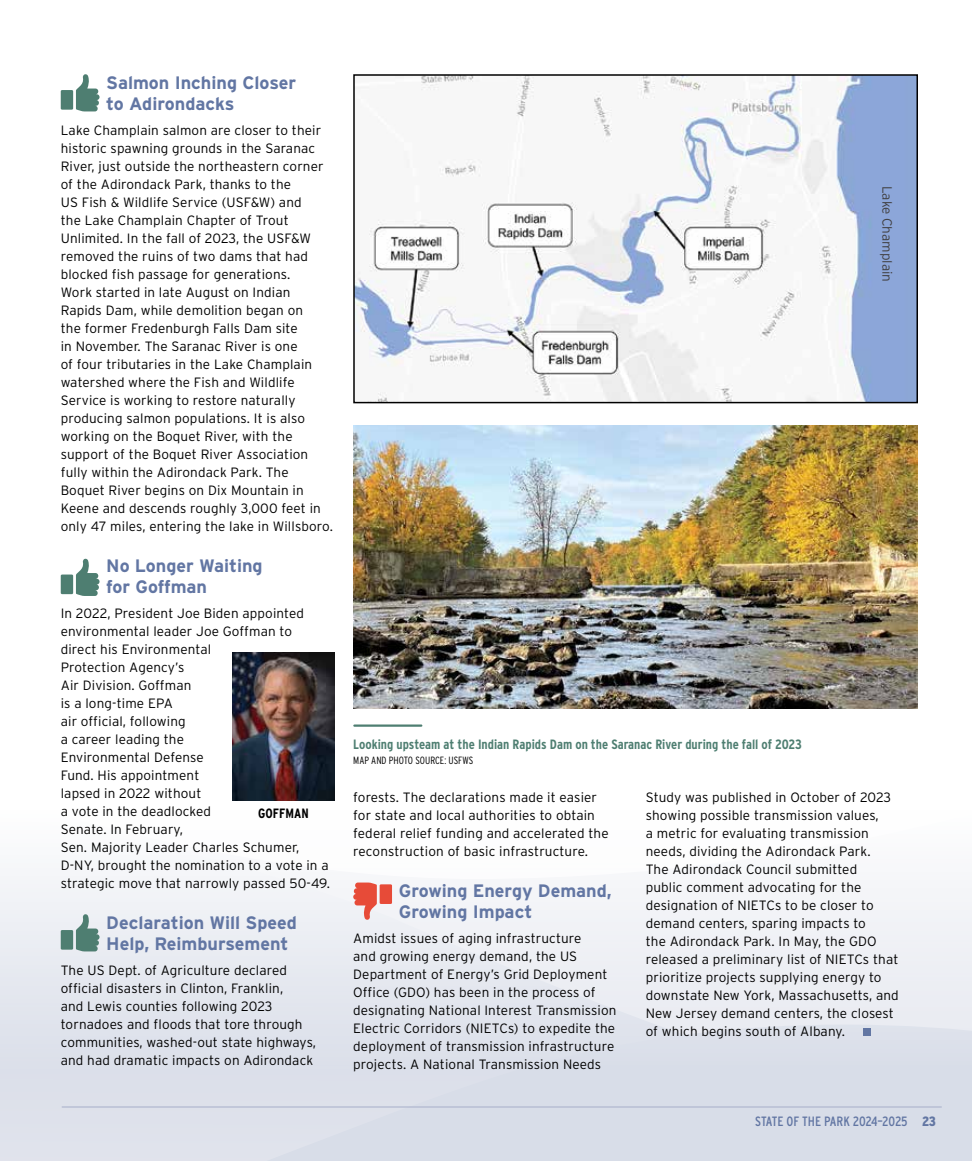
<style>
.page{position:relative;width:972px;height:1161px;background:#fff}
.page>*{position:absolute;margin:0;border:0;box-sizing:border-box;transform-origin:0 0}
.t1{font:700 18px/21px "Interstate";color:#6276a3}
.t2{font:300 13.5px/18px "Interstate";letter-spacing:.01em;color:#000}
.t3{font:700 13.5px "Interstate Condensed";color:#4e7e71}
.t4{font:13.5px "Interstate Condensed";letter-spacing:-.015em;color:#6276a3}
.t5{font:300 13.5px "Interstate";color:#414042}
.t6{font:700 13.5px "Interstate Condensed";color:#000}
.t7{font:300 10.5px "Interstate Condensed";color:#000}
.s1{font-weight:900}
</style>
<div class="page">
<svg style="left:0;top:634px;width:423px;height:527px"></svg>
<svg style="left:0;top:810px;width:972px;height:321px"></svg>
<div style="left:197px;top:1025px;width:775px;height:136px;background:#d8dde8"></div>
<hr style="left:62px;top:1107px;width:880px;height:1px;background:#a7aec9">
<svg style="left:76px;top:74px;width:24px;height:37px"></svg>
<div style="left:61px;top:90px;width:12px;height:20px;background:#4e7e71"></div>
<svg style="left:76px;top:558px;width:24px;height:38px"></svg>
<div style="left:61px;top:575px;width:12px;height:19px;background:#4e7e71"></div>
<svg style="left:76px;top:914px;width:24px;height:37px"></svg>
<div style="left:61px;top:930px;width:12px;height:20px;background:#4e7e71"></div>
<svg style="left:353px;top:883px;width:24px;height:37px"></svg>
<div style="left:380px;top:884px;width:12px;height:20px;background:#e74b38"></div>
<div style="left:863px;top:1028px;width:8px;height:8px;background:#6276a3"></div>
<img style="left:233px;top:653px;width:101px;height:148px">
<img style="left:356px;top:77px;width:559px;height:323px">
<div style="left:353px;top:74px;width:565px;height:329px;border:2px solid #000"></div>
<img style="left:354px;top:425px;width:564px;height:284px">
<hr style="left:354px;top:724px;width:67px;height:3px;background:#4e7e71">
<h1 class="t1" style="left:106px;top:72px;width:191px">Salmon Inching Closer to Adirondacks</h1>
<p class="t2" style="left:61px;top:121px;width:274px">Lake Champlain salmon are closer to their historic spawning grounds in the Saranac River, just outside the northeastern corner of the Adirondack Park, thanks to the<br>US Fish &amp; Wildlife Service (USF&amp;W) and<br>the Lake Champlain Chapter of Trout Unlimited. In the fall of 2023, the USF&amp;W removed the ruins of two dams that had blocked fish passage for generations.<br>Work started in late August on Indian Rapids Dam, while demolition began on<br>the former Fredenburgh Falls Dam site<br>in November. The Saranac River is one<br>of four tributaries in the Lake Champlain watershed where the Fish and Wildlife Service is working to restore naturally producing salmon populations. It is also working on the Boquet River, with the support of the Boquet River Association fully within the Adirondack Park. The Boquet River begins on Dix Mountain in Keene and descends roughly 3,000 feet in only 47 miles, entering the lake in Willsboro.</p>
<h1 class="t1" style="left:106px;top:555px;width:158px">No Longer Waiting for Goffman</h1>
<p class="t2" style="left:61px;top:604px;width:271px">In 2022, President Joe Biden appointed environmental leader Joe Goffman to direct his Environmental<br>Protection Agency’s<br>Air Division. Goffman<br>is a long-time EPA<br>air official, following<br>a career leading the<br>Environmental Defense<br>Fund. His appointment<br>lapsed in 2022 without<br>a vote in the deadlocked<br>Senate. In February,<br>Sen. Majority Leader Charles Schumer,<br>D-NY, brought the nomination to a vote in a strategic move that narrowly passed 50-49.</p>
<h1 class="t1" style="left:106px;top:912px;width:192px">Declaration Will Speed<br>Help, Reimbursement</h1>
<p class="t2" style="left:61px;top:961px;width:257px">The US Dept. of Agriculture declared official disasters in Clinton, Franklin,<br>and Lewis counties following 2023 tornadoes and floods that tore through communities, washed-out state highways, and had dramatic impacts on Adirondack</p>
<p class="t6" style="left:258px;top:805px;width:52px">GOFFMAN</p>
<p class="t5" style="left:895px;top:186px;width:98px;rotate:90deg">Lake Champlain</p>
<p class="t3" style="left:353px;top:737px;width:450px">Looking upsteam at the Indian Rapids Dam on the Saranac River during the fall of 2023</p>
<p class="t7" style="left:353px;top:755px;width:122px">MAP AND PHOTO SOURCE: USFWS</p>
<p class="t2" style="left:353px;top:788px;width:257px">forests. The declarations made it easier for state and local authorities to obtain federal relief funding and accelerated the reconstruction of basic infrastructure.</p>
<h1 class="t1" style="left:399px;top:880px;width:215px">Growing Energy Demand,<br>Growing Impact</h1>
<p class="t2" style="left:353px;top:929px;width:265px">Amidst issues of aging infrastructure<br>and growing energy demand, the US Department of Energy’s Grid Deployment Office (GDO) has been in the process of designating National Interest Transmission Electric Corridors (NIETCs) to expedite the deployment of transmission infrastructure projects. A National Transmission Needs</p>
<p class="t2" style="left:646px;top:788px;width:255px">Study was published in October of 2023 showing possible transmission values,<br>a metric for evaluating transmission needs, dividing the Adirondack Park.<br>The Adirondack Council submitted<br>public comment advocating for the designation of NIETCs to be closer to demand centers, sparing impacts to<br>the Adirondack Park. In May, the GDO released a preliminary list of NIETCs that prioritize projects supplying energy to downstate New York, Massachusetts, and New Jersey demand centers, the closest of which begins south of Albany.</p>
<p class="t4" style="left:755px;top:1114px;width:182px">STATE OF THE PARK 2024–2025 <span class="s1">23</span></p>
</div>
